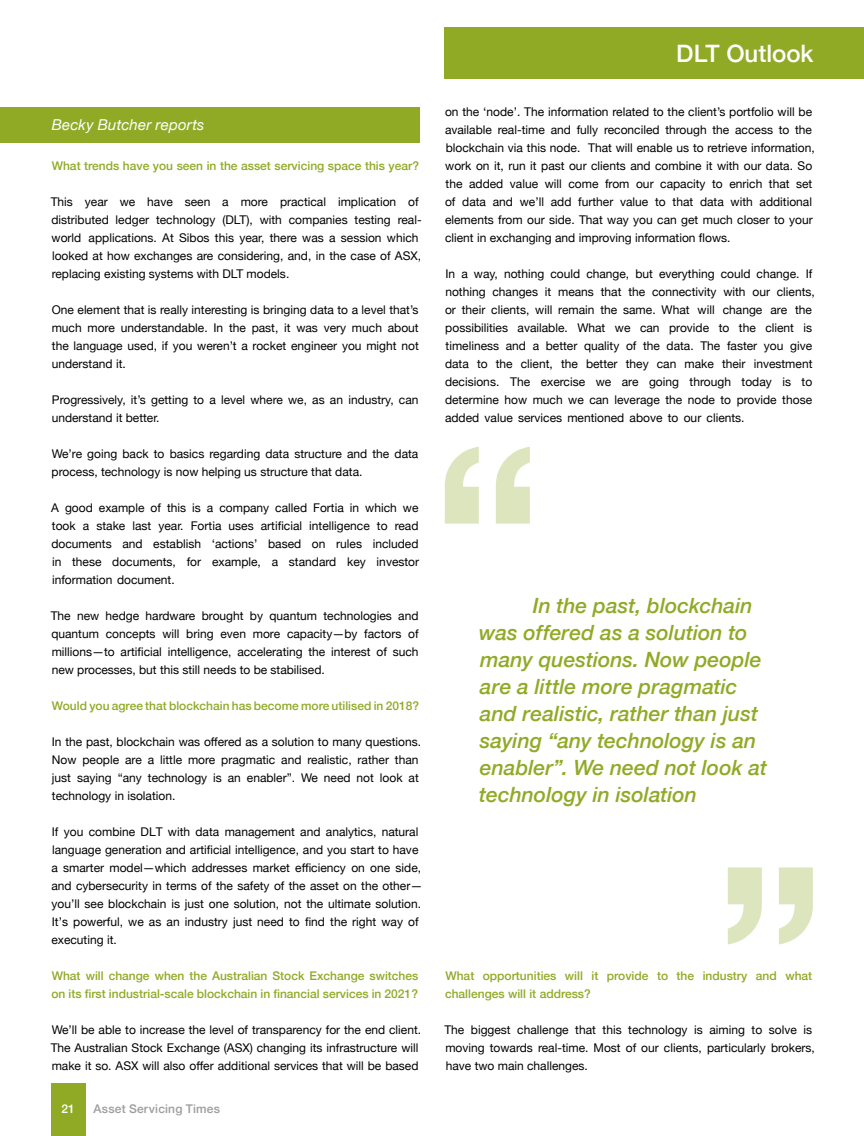
<style>
.page{position:relative;width:864px;height:1136px;background:#fff}
.page>*{position:absolute;margin:0;border:0;box-sizing:border-box;transform-origin:0 0}
.t1{font:500 24px "Helvetica Neue";color:#fff}
.t2{font:italic 500 21px/27px "Helvetica Neue";color:#90aa26}
.t3{font:italic 15px "Helvetica Neue";letter-spacing:.01em;color:#fff}
.t4{font:12px/18px "Helvetica Neue";color:#000}
.t5{font:500 12px/18px "Helvetica Neue";color:#90aa26}
.t6{font:500 12px "Helvetica Neue";letter-spacing:.015em;color:#9d9d9c}
.t7{font:500 12px "Helvetica Neue";color:#fff}
</style>
<div class="page">
<svg style="left:444px;top:446px;width:85px;height:77px"></svg>
<svg style="left:727px;top:867px;width:85px;height:77px"></svg>
<div style="left:0;top:107px;width:419px;height:36px;background:#90aa26"></div>
<div style="left:51px;top:1083px;width:34px;height:52px;background:#90aa26"></div>
<div style="left:444px;top:28px;width:419px;height:51px;background:#90aa26"></div>
<p class="t3" style="left:52px;top:114px;width:154px">Becky Butcher reports</p>
<p class="t5" style="left:52px;top:156px;width:368px">What trends have you seen in the asset servicing space this year?</p>
<p class="t4" style="left:51px;top:193px;width:372px">This year we have seen a more practical implication of distributed ledger technology (DLT), with companies testing real&shy;world applications. At Sibos this year, there was a session which looked at how exchanges are considering, and, in the case of ASX, replacing existing systems with DLT models.</p>
<p class="t4" style="left:52px;top:301px;width:368px;text-align:justify">One element that is really interesting is bringing data to a level that’s much more understandable. In the past, it was very much about the language used, if you weren’t a rocket engineer you might not understand it.</p>
<p class="t4" style="left:52px;top:391px;width:368px">Progressively, it’s getting to a level where we, as an industry, can understand it better.</p>
<p class="t4" style="left:52px;top:445px;width:368px">We’re going back to basics regarding data structure and the data process, technology is now helping us structure that data.</p>
<p class="t4" style="left:51px;top:499px;width:369px;text-align:justify">A good example of this is a company called Fortia in which we took a stake last year. Fortia uses artificial intelligence to read documents and establish ‘actions’ based on rules included in these documents, for example, a standard key investor information document.</p>
<p class="t4" style="left:51px;top:607px;width:369px;text-align:justify">The new hedge hardware brought by quantum technologies and quantum concepts will bring even more capacity—by factors of millions—to artificial intelligence, accelerating the interest of such new processes, but this still needs to be stabilised.</p>
<p class="t5" style="left:52px;top:696px;width:368px">Would you agree that blockchain has become more utilised in 2018?</p>
<p class="t4" style="left:52px;top:733px;width:371px">In the past, blockchain was offered as a solution to many questions.<br>Now people are a little more pragmatic and realistic, rather than just saying “any technology is an enabler”. We need not look at technology in isolation.</p>
<p class="t4" style="left:51px;top:823px;width:372px">If you combine DLT with data management and analytics, natural language generation and artificial intelligence, and you start to have a smarter model—which addresses market efficiency on one side, and cybersecurity in terms of the safety of the asset on the other— you’ll see blockchain is just one solution, not the ultimate solution.<br>It’s powerful, we as an industry just need to find the right way of executing it.</p>
<p class="t5" style="left:51px;top:966px;width:368px">What will change when the Australian Stock Exchange switches on its first industrial-scale blockchain in financial services in 2021?</p>
<p class="t4" style="left:51px;top:1021px;width:372px">We’ll be able to increase the level of transparency for the end client.<br>The Australian Stock Exchange (ASX) changing its infrastructure will make it so. ASX will also offer additional services that will be based</p>
<p class="t7" style="left:61px;top:1099px;width:15px">21</p>
<p class="t6" style="left:94px;top:1099px;width:128px">Asset Servicing Times</p>
<h1 class="t1" style="left:676px;top:34px;width:138px">DLT Outlook</h1>
<p class="t4" style="left:445px;top:103px;width:371px">on the ‘node’. The information related to the client’s portfolio will be available real-time and fully reconciled through the access to the blockchain via this node. That will enable us to retrieve information, work on it, run it past our clients and combine it with our data. So the added value will come from our capacity to enrich that set of data and we’ll add further value to that data with additional elements from our side. That way you can get much closer to your client in exchanging and improving information flows.</p>
<p class="t4" style="left:445px;top:265px;width:371px">In a way, nothing could change, but everything could change. If nothing changes it means that the connectivity with our clients, or their clients, will remain the same. What will change are the possibilities available. What we can provide to the client is timeliness and a better quality of the data. The faster you give data to the client, the better they can make their investment decisions. The exercise we are going through today is to determine how much we can leverage the node to provide those added value services mentioned above to our clients.</p>
<h2 class="t2" style="left:479px;top:590px;width:289px;text-indent:54px">In the past, blockchain was offered as a solution to many questions. Now people are a little more pragmatic and realistic, rather than just saying “any technology is an enabler”. We need not look at technology in isolation</h2>
<p class="t5" style="left:445px;top:966px;width:368px">What opportunities will it provide to the industry and what challenges will it address?</p>
<p class="t4" style="left:444px;top:1021px;width:372px">The biggest challenge that this technology is aiming to solve is moving towards real-time. Most of our clients, particularly brokers, have two main challenges.</p>
</div>
